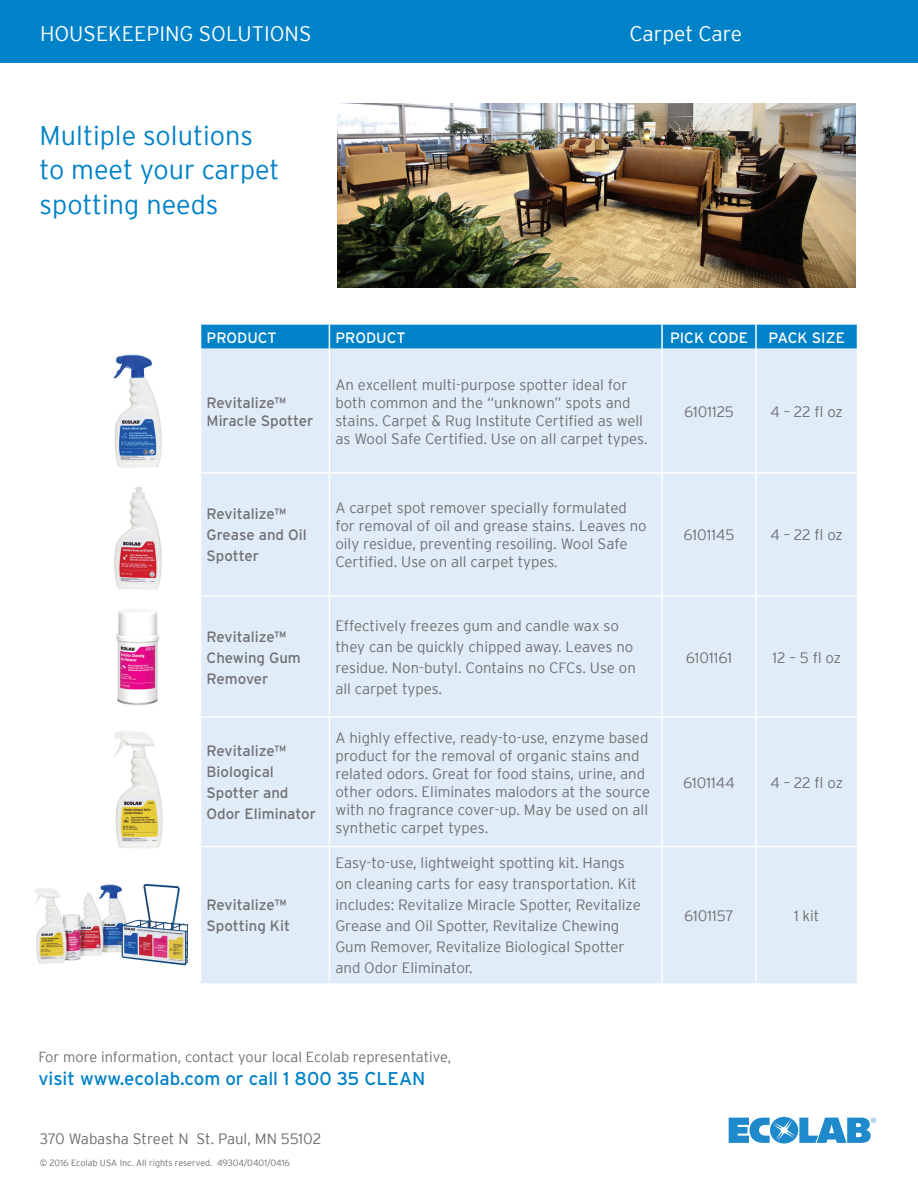
<style>
.page{position:relative;width:918px;height:1188px;background:#fff}
.page>*{position:absolute;margin:0;border:0;box-sizing:border-box;transform-origin:0 0}
.t1{font:300 27px/34.5px "Interstate";color:#0082c8}
.t2{font:300 21px "Interstate";color:#fff}
.t3{font:18.6px "Interstate";color:#0082c8}
.t4{font:300 15px/18px "Interstate";color:#717074}
.t5{font:15px/21px "Interstate";color:#717074}
.t6{font:300 15px "Interstate";letter-spacing:-.01em;color:#6c6d70}
.t7{font:15px "Interstate";color:#fff}
.t8{font:300 14.55px "Interstate";letter-spacing:-.005em;color:#717074}
.t9{font:300 9px "Interstate";color:#6c6d70}
</style>
<div class="page">
<div style="left:201px;top:349px;width:656px;height:633px;background:#e0ecf7"></div>
<hr style="left:329px;top:349px;width:1px;height:123px;background:#fff">
<hr style="left:661px;top:349px;width:2px;height:123px;background:#fff">
<hr style="left:755px;top:349px;width:2px;height:123px;background:#fff">
<hr style="left:200px;top:472px;width:129px;height:2px;background:#fff">
<hr style="left:329px;top:472px;width:333px;height:2px;background:#fff">
<hr style="left:329px;top:474px;width:1px;height:121px;background:#fff">
<hr style="left:662px;top:472px;width:94px;height:2px;background:#fff">
<hr style="left:661px;top:474px;width:2px;height:121px;background:#fff">
<hr style="left:756px;top:472px;width:102px;height:2px;background:#fff">
<hr style="left:755px;top:474px;width:2px;height:121px;background:#fff">
<hr style="left:200px;top:595px;width:129px;height:2px;background:#fff">
<hr style="left:329px;top:595px;width:333px;height:2px;background:#fff">
<hr style="left:329px;top:597px;width:1px;height:119px;background:#fff">
<hr style="left:662px;top:595px;width:94px;height:2px;background:#fff">
<hr style="left:661px;top:597px;width:2px;height:119px;background:#fff">
<hr style="left:756px;top:595px;width:102px;height:2px;background:#fff">
<hr style="left:755px;top:597px;width:2px;height:119px;background:#fff">
<hr style="left:200px;top:716px;width:129px;height:2px;background:#fff">
<hr style="left:329px;top:716px;width:333px;height:2px;background:#fff">
<hr style="left:329px;top:718px;width:1px;height:128px;background:#fff">
<hr style="left:662px;top:716px;width:94px;height:2px;background:#fff">
<hr style="left:661px;top:718px;width:2px;height:128px;background:#fff">
<hr style="left:756px;top:716px;width:102px;height:2px;background:#fff">
<hr style="left:755px;top:718px;width:2px;height:128px;background:#fff">
<hr style="left:200px;top:846px;width:129px;height:1px;background:#fff">
<hr style="left:329px;top:846px;width:333px;height:1px;background:#fff">
<hr style="left:329px;top:847px;width:1px;height:135px;background:#fff">
<hr style="left:662px;top:846px;width:94px;height:1px;background:#fff">
<hr style="left:661px;top:847px;width:2px;height:135px;background:#fff">
<hr style="left:756px;top:846px;width:102px;height:1px;background:#fff">
<hr style="left:755px;top:847px;width:2px;height:135px;background:#fff">
<div style="left:200px;top:325px;width:658px;height:24px;background:#0082c8"></div>
<hr style="left:200px;top:982px;width:129px;height:1px;background:#e0ecf7">
<hr style="left:329px;top:982px;width:333px;height:1px;background:#e0ecf7">
<hr style="left:662px;top:982px;width:94px;height:1px;background:#e0ecf7">
<hr style="left:756px;top:982px;width:102px;height:1px;background:#e0ecf7">
<svg style="left:729px;top:1117px;width:147px;height:27px"></svg>
<div style="left:0;top:0;width:918px;height:63px;background:#0082c8"></div>
<img style="left:113px;top:354px;width:49px;height:351px">
<img style="left:114px;top:731px;width:49px;height:117px">
<img style="left:35px;top:883px;width:153px;height:83px">
<img style="left:338px;top:103px;width:517px;height:185px">
<h2 class="t2" style="left:40px;top:21px;width:119px">housekeeping</h2>
<h2 class="t2" style="left:199px;top:21px;width:114px">SOLUTIONS</h2>
<h2 class="t2" style="left:630px;top:21px;width:114px">Carpet Care</h2>
<h1 class="t1" style="left:40px;top:118px;width:242px">Multiple solutions to meet your carpet spotting needs</h1>
<p class="t7" style="left:207px;top:328px;width:11px">PRO</p>
<p class="t7" style="left:237px;top:328px;width:40px">DUCT</p>
<p class="t7" style="left:335px;top:328px;width:11px">PRO</p>
<p class="t7" style="left:366px;top:328px;width:40px">DUCT</p>
<p class="t7" style="left:670px;top:328px;width:77px">PICK CODE</p>
<p class="t7" style="left:769px;top:328px;width:76px">PACK SIZE</p>
<p class="t5" style="left:207px;top:393px;width:108px;line-height:18px">Revitalize™<br>M iracle Spotter</p>
<p class="t4" style="left:335px;top:375px;width:314px">An excellent multi-purpose spotter ideal for both common and the “unknown” spots and stains. Carpet &amp; Rug Institute Certified as well as Wool Safe Certified. Use on all carpet types.</p>
<p class="t5" style="left:207px;top:504px;width:102px">Revitalize™<br>Grease and Oil<br>Spotter</p>
<p class="t4" style="left:335px;top:499px;width:313px">A carpet spot remover specially formulated for removal of oil and grease stains. Leaves no oily residue, preventing resoiling. Wool Safe Certified. Use on all carpet types.</p>
<p class="t5" style="left:207px;top:626px;width:96px">Revitalize™<br>Chewing Gum<br>Remover</p>
<p class="t4" style="left:335px;top:615px;width:302px;line-height:21px">Effectively freezes gum and candle wax so they can be quickly chipped away. Leaves no residue. Non-butyl. Contains no CFCs. Use on all carpet types.</p>
<p class="t5" style="left:207px;top:740px;width:111px">Revitalize™<br>Biological<br>Spotter and<br>Odor Eliminator</p>
<p class="t5" style="left:207px;top:894px;width:85px">Revitalize™<br>Spotting Kit</p>
<p class="t4" style="left:335px;top:728px;width:316px">A highly effective, ready-to-use, enzyme based product for the removal of organic stains and related odors. Great for food stains, urine, and other odors. Eliminates malodors at the source with no fragrance cover-up. May be used on all synthetic carpet types.</p>
<p class="t4" style="left:335px;top:852px;width:307px;line-height:21px">Easy-to-use, lightweight spotting kit. Hangs on cleaning carts for easy transportation. Kit includes: Revitalize Miracle Spotter, Revitalize Grease and Oil Spotter, Revitalize Chewing Gum Remover, Revitalize Biological Spotter and Odor Eliminator.</p>
<p class="t8" style="left:38px;top:1049px;width:414px">For more information, contact your local Ecolab representative,</p>
<p class="t3" style="left:38px;top:1067px;width:362px">visit www.ecolab.com or call 1 800 35 CLEAN</p>
<p class="t6" style="left:40px;top:1131px;width:283px">370 Wabasha Street N St. Paul, MN 55102</p>
<p class="t9" style="left:40px;top:1157px;width:252px">© 2016 Ecolab USA Inc. All rights reserved. 49304/0401/0416</p>
<p class="t4" style="left:684px;top:402px;width:51px">6101125</p>
<p class="t4" style="left:770px;top:402px;width:74px">4 – 22 fl oz</p>
<p class="t4" style="left:684px;top:526px;width:52px">6101145</p>
<p class="t4" style="left:770px;top:526px;width:74px">4 – 22 fl oz</p>
<p class="t4" style="left:686px;top:648px;width:48px">6101161</p>
<p class="t4" style="left:772px;top:648px;width:70px">12 – 5 fl oz</p>
<p class="t4" style="left:683px;top:773px;width:53px">6101144</p>
<p class="t4" style="left:770px;top:773px;width:74px">4 – 22 fl oz</p>
<p class="t4" style="left:684px;top:906px;width:51px">6101157</p>
<p class="t4" style="left:794px;top:906px;width:27px">1 kit</p>
</div>
